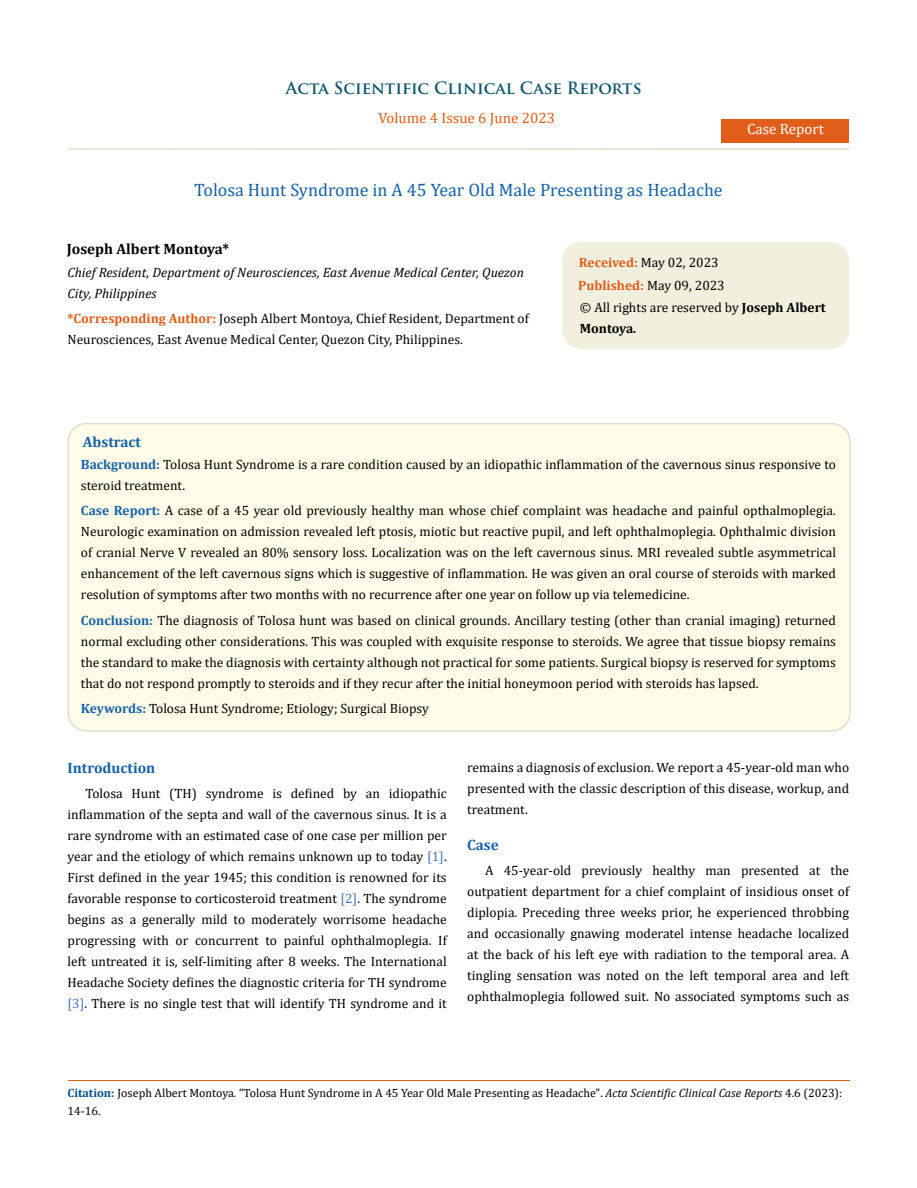
<style>
.page{position:relative;width:917px;height:1188px;background:#fff}
.page>*{position:absolute;margin:0;border:0;box-sizing:border-box;transform-origin:0 0}
.t1{font:18px "Cambria";color:#1560a6}
.t2{font:700 16.5px "Trajan Pro";color:#0e546a}
.t3{font:700 15px "Cambria";color:#1560a6}
.t4{font:15px "Cambria";color:#e05d1a}
.t5{font:700 15px "Cambria";color:#000}
.t6{font:15px "Cambria";color:#fff}
.t7{font:13.5px/21px "Cambria";color:#000;text-align:justify}
.t8{font:italic 13.5px/21px "Cambria";color:#000}
.t9{font:12px/18px "Cambria";color:#000}
.s1{font-weight:700;color:#e05d1a}
.s2{font-weight:700}
.s3{font-weight:700;font-style:italic}
.s4{font-weight:700;color:#1560a6}
.s5{color:#4472c4}
.s6{font-weight:700;color:#035089}
.s7{font-style:italic}
</style>
<div class="page">
<div style="left:721px;top:119px;width:128px;height:23px;background:#e05d1a"></div>
<div style="left:563px;top:243px;width:285px;height:105px;background:#f1f0de;border-radius:18px"></div>
<div style="left:562px;top:242px;width:287px;height:107px;border:2px solid #f1f0de;border-radius:18px"></div>
<div style="left:68px;top:424px;width:781px;height:307px;background:#fffde9;border-radius:18px"></div>
<div style="left:67px;top:423px;width:783px;height:309px;border:2px solid #e0dfcd;border-radius:18px"></div>
<hr style="left:68px;top:1081px;width:781px;height:1px;background:#e05d1a">
<hr style="left:67px;top:148px;width:782px;height:2px;background:#e0dfcd">
<p class="t2" style="left:286px;top:77px;width:357px">Acta Scientific Clinical Case Reports</p>
<p class="t4" style="left:378px;top:109px;width:178px">Volume 4 Issue 6 June 2023</p>
<h1 class="t1" style="left:194px;top:180px;width:530px">Tolosa Hunt Syndrome in A 45 Year Old Male Presenting as Headache</h1>
<p class="t6" style="left:747px;top:120px;width:78px">Case Report</p>
<p class="t5" style="left:67px;top:239px;width:164px">Joseph Albert Montoya*</p>
<p class="t8" style="left:67px;top:261px;width:458px">Chief Resident, Department of Neurosciences, East Avenue Medical Center, Quezon<br>City, Philippines</p>
<p class="t7" style="left:67px;top:307px;width:463px"><span class="s1">*Corresponding Author:</span> Joseph Albert Montoya, Chief Resident, Department of<br>Neurosciences, East Avenue Medical Center, Quezon City, Philippines.</p>
<p class="t7" style="left:578px;top:251px;width:148px;line-height:23px"><span class="s1">Received:</span> May 02, 2023<br><span class="s1">Published:</span> May 09, 2023</p>
<p class="t7" style="left:580px;top:297px;width:247px">© All rights are reserved by <span class="s2">Joseph Albert<br>Montoya</span><span class="s3">.</span></p>
<p class="t3" style="left:83px;top:431px;width:60px">Abstract</p>
<p class="t7" style="left:81px;top:453px;width:756px"><span class="s4">Background:</span> Tolosa Hunt Syndrome is a rare condition caused by an idiopathic inflammation of the cavernous sinus responsive to steroid treatment.</p>
<p class="t7" style="left:81px;top:500px;width:756px"><span class="s4">Case Report:</span> A case of a 45 year old previously healthy man whose chief complaint was headache and painful opthalmoplegia.<br>Neurologic examination on admission revealed left ptosis, miotic but reactive pupil, and left ophthalmoplegia. Ophthalmic division of cranial Nerve V revealed an 80% sensory loss. Localization was on the left cavernous sinus. MRI revealed subtle asymmetrical enhancement of the left cavernous signs which is suggestive of inflammation. He was given an oral course of steroids with marked resolution of symptoms after two months with no recurrence after one year on follow up via telemedicine.</p>
<p class="t7" style="left:81px;top:609px;width:756px"><span class="s4">Conclusion:</span> The diagnosis of Tolosa hunt was based on clinical grounds. Ancillary testing (other than cranial imaging) returned normal excluding other considerations. This was coupled with exquisite response to steroids. We agree that tissue biopsy remains the standard to make the diagnosis with certainty although not practical for some patients. Surgical biopsy is reserved for symptoms that do not respond promptly to steroids and if they recur after the initial honeymoon period with steroids has lapsed.</p>
<p class="t7" style="left:81px;top:698px;width:349px"><span class="s4">Keywords:</span> Tolosa Hunt Syndrome; Etiology; Surgical Biopsy</p>
<p class="t3" style="left:68px;top:757px;width:89px">Introduction</p>
<p class="t7" style="left:68px;top:783px;width:381px;text-indent:18px">Tolosa Hunt (TH) syndrome is defined by an idiopathic inflammation of the septa and wall of the cavernous sinus. It is a rare syndrome with an estimated case of one case per million per year and the etiology of which remains unknown up to today <span class="s5">[1]</span>.<br>First defined in the year 1945; this condition is renowned for its favorable response to corticosteroid treatment <span class="s5">[2]</span>. The syndrome begins as a generally mild to moderately worrisome headache progressing with or concurrent to painful ophthalmoplegia. If left untreated it is, self-limiting after 8 weeks. The International Headache Society defines the diagnostic criteria for TH syndrome <span class="s5">[3]</span>. There is no single test that will identify TH syndrome and it</p>
<p class="t7" style="left:467px;top:757px;width:383px">remains a diagnosis of exclusion. We report a 45-year-old man who presented with the classic description of this disease, workup, and treatment.</p>
<p class="t3" style="left:467px;top:834px;width:33px">Case</p>
<p class="t7" style="left:467px;top:860px;width:383px;text-indent:18px">A 45-year-old previously healthy man presented at the outpatient department for a chief complaint of insidious onset of diplopia. Preceding three weeks prior, he experienced throbbing and occasionally gnawing moderatel intense headache localized at the back of his left eye with radiation to the temporal area. A tingling sensation was noted on the left temporal area and left ophthalmoplegia followed suit. No associated symptoms such as</p>
<p class="t9" style="left:68px;top:1084px;width:776px"><span class="s6">Citation:</span> Joseph Albert Montoya<span class="s7">.</span> “Tolosa Hunt Syndrome in A 45 Year Old Male Presenting as Headache". <span class="s7">Acta Scientific Clinical Case Reports</span> 4.6 (2023):<br>14-16.</p>
</div>
